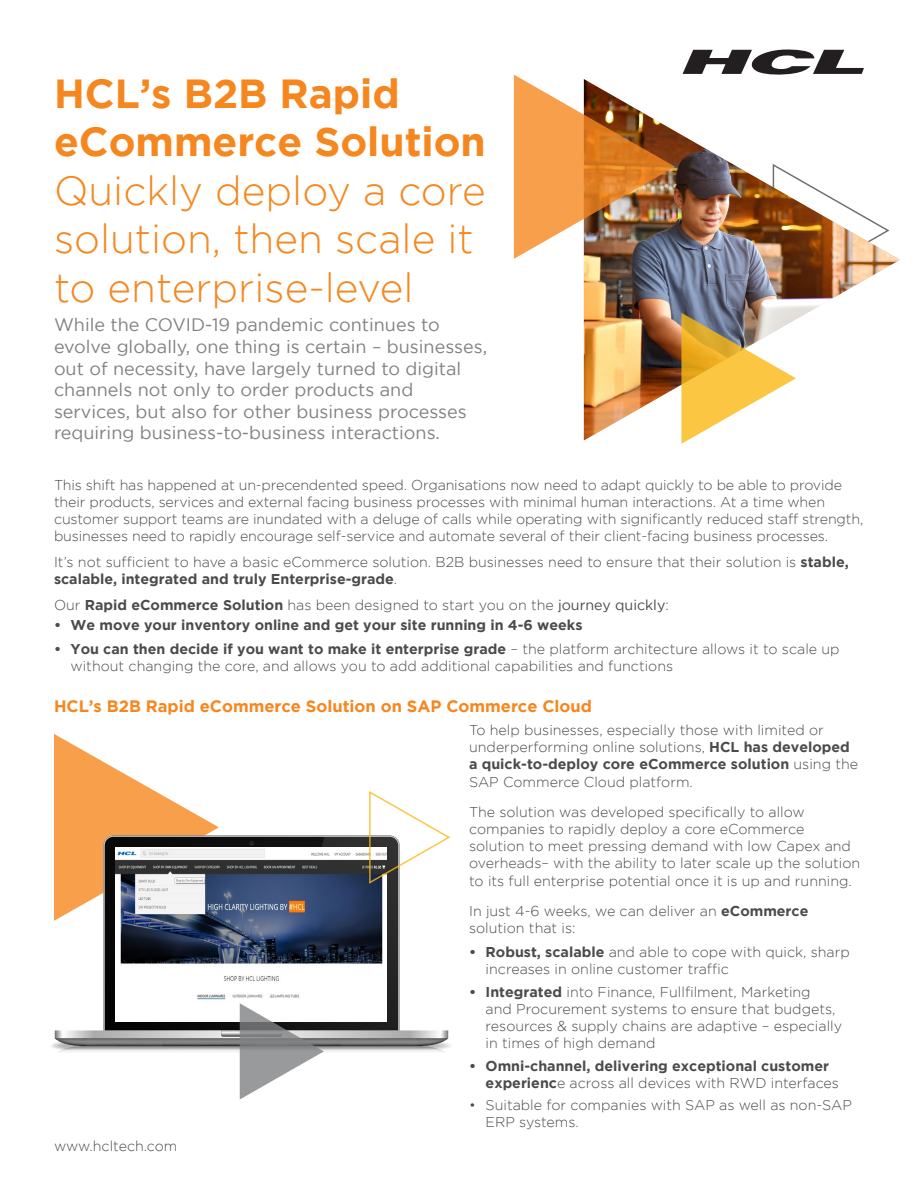
<style>
.page{position:relative;width:918px;height:1188px;background:#fff}
.page>*{position:absolute;margin:0;border:0;box-sizing:border-box;transform-origin:0 0}
.t1{font:300 40.5px/48.6px "Gotham";color:#f5871e}
.t2{font:18px/21.6px "Gotham";color:#808184}
.Subhead_Style{font:700 16.5px "Gotham";color:#f5871e}
.Bullet_Intro{font:300 14.25px/17.1px "Gotham";color:#4b4b4b}
.t3{font:700 14.25px/17.1px "Gotham";color:#4b4b4b}
.s1{font-weight:700}
.s2{font-weight:400}
.s3{font-weight:300}
</style>
<div class="page">
<svg style="left:683px;top:49px;width:181px;height:26px"></svg>
<img style="left:584px;top:131px;width:316px;height:309px">
<img style="left:514px;top:75px;width:161px;height:184px">
<svg style="left:681px;top:313px;width:115px;height:131px"></svg>
<svg style="left:54px;top:734px;width:165px;height:101px"></svg>
<img style="left:52px;top:835px;width:398px;height:219px">
<img style="left:116px;top:848px;width:271px;height:155px">
<svg style="left:368px;top:791px;width:83px;height:94px"></svg>
<div style="left:116px;top:1003px;width:271px;height:18px;background:#fff"></div>
<svg style="left:240px;top:1003px;width:84px;height:97px"></svg>
<p class="t1" style="left:54px;top:68px;width:433px"><span class="s1">HCL’s B2B Rapid eCommerce Solution<br></span>Quickly deploy a core solution, then scale it to enterprise-level</p>
<p class="t2" style="left:54px;top:314px;width:435px">While the COVID-19 pandemic continues to evolve globally, one thing is certain – businesses, out of necessity, have largely turned to digital channels not only to order products and services, but also for other business processes requiring business-to-business interactions.</p>
<p class="Bullet_Intro" style="left:54px;top:476px;width:811px">This shift has happened at un-precendented speed. Organisations now need to adapt quickly to be able to provide their products, services and external facing business processes with minimal human interactions. At a time when customer support teams are inundated with a deluge of calls while operating with significantly reduced staff strength, businesses need to rapidly encourage self-service and automate several of their client-facing business processes.</p>
<p class="Bullet_Intro" style="left:54px;top:553px;width:796px">It’s not sufficient to have a basic eCommerce solution. B2B businesses need to ensure that their solution is <span class="s1">stable, scalable, integrated and truly Enterprise-grade</span>.</p>
<p class="Bullet_Intro" style="left:54px;top:596px;width:616px">Our <span class="s1">Rapid eCommerce Solution</span> has been designed to start you on the <span class="s2">journey quickly</span>:</p>
<p class="t3" style="left:54px;top:616px;width:530px">• We move your inventory online and get your site running in 4-6 weeks</p>
<p class="Bullet_Intro" style="left:70px;top:640px;width:771px;text-indent:-16px"><span class="s1">• You can then decide if you want to make it enterprise grade</span> – the platform architecture allows it to scale up without changing the core, and allows you to add additional capabilities and functions</p>
<p class="Subhead_Style" style="left:54px;top:697px;width:539px">HCL’s B2B Rapid eCommerce Solution on SAP Commerce Cloud</p>
<p class="Bullet_Intro" style="left:54px;top:1137px;width:125px">www.hcltech.com</p>
<p class="Bullet_Intro" style="left:469px;top:722px;width:391px">To help businesses, especially those with limited or underperforming online solutions, <span class="s1">HCL has developed a quick-to-deploy core eCommerce solution</span> using the SAP Commerce Cloud platform.</p>
<p class="Bullet_Intro" style="left:469px;top:803px;width:393px">The solution was developed specifically to allow companies to rapidly deploy a core eCommerce solution to meet pressing demand with low Capex and overheads– with the ability to later scale up the solution to its full enterprise potential once it is up and running.</p>
<p class="Bullet_Intro" style="left:469px;top:902px;width:341px">In just 4-6 weeks, we can deliver an <span class="s1">eCommerce </span>solution that is:</p>
<p class="Bullet_Intro" style="left:486px;top:943px;width:366px;text-indent:-16px"><span class="s1">• Robust, scalable</span> and able to cope with quick, sharp increases in online customer traffic</p>
<p class="Bullet_Intro" style="left:486px;top:983px;width:358px;text-indent:-16px"><span class="s1">• Integrated</span> into Finance, Fullfilment, Marketing<br>and Procurement systems to ensure that budgets, resources &amp; supply chains are adaptive – especially in times of high demand</p>
<p class="t3" style="left:486px;top:1057px;width:355px;text-indent:-16px">• Omni-channel, delivering exceptional customer experienc<span class="s3">e across all devices with RWD interfaces</span></p>
<p class="Bullet_Intro" style="left:486px;top:1096px;width:368px;text-indent:-16px">• Suitable for companies with SAP as well as non-SAP<br>ERP systems.</p>
</div>
